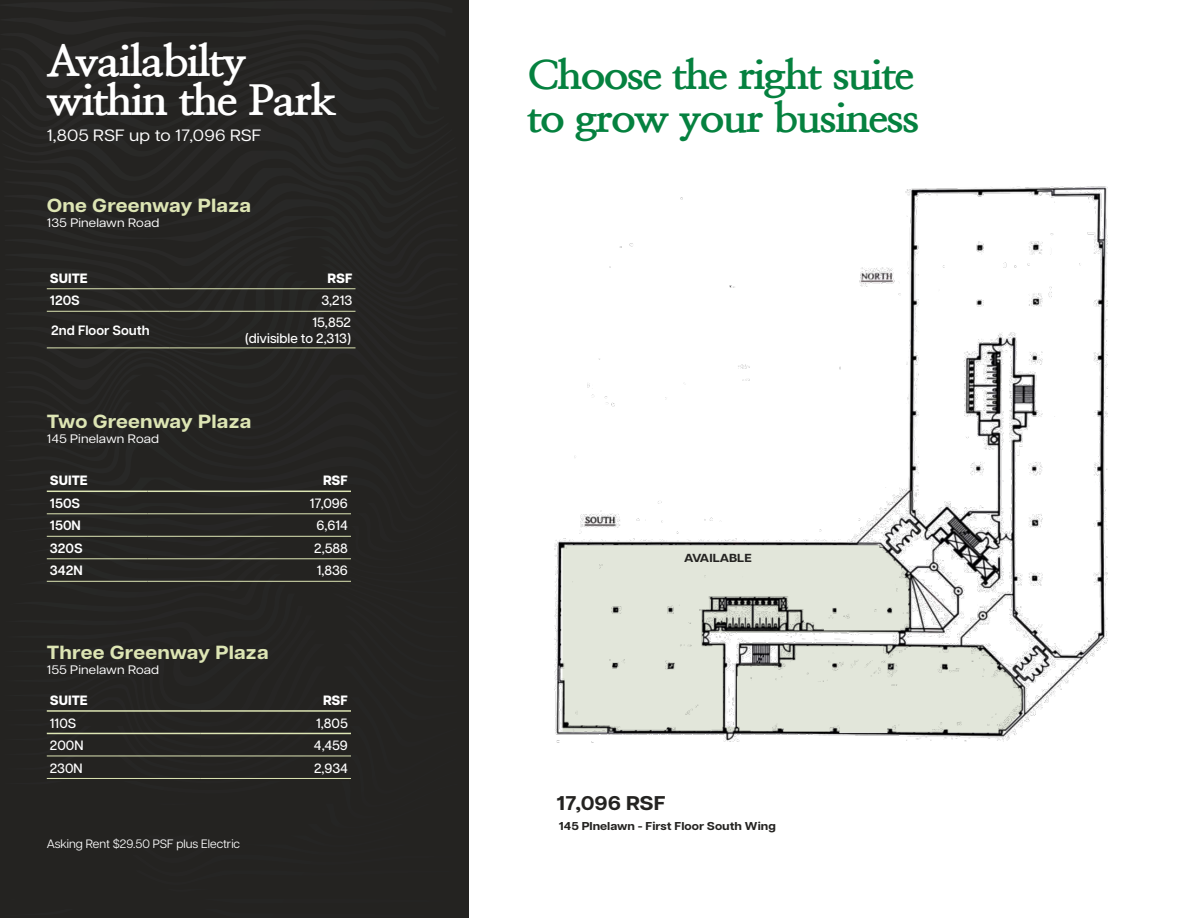
<style>
.page{position:relative;width:1188px;height:918px;background:#fff}
.page>*{position:absolute;margin:0;border:0;box-sizing:border-box;transform-origin:0 0}
.t1{font:800 41.85px "Nanum Myeongjo";letter-spacing:-.03em;color:#fff;scale:1.1 1}
.t2{font:800 39.6px "Nanum Myeongjo";letter-spacing:-.03em;color:#05813f;scale:1.1 1}
.t3{font:700 19.8px "Articulat CF";color:#242321;scale:1.1 1}
.t4{font:700 19.05px "Articulat CF";letter-spacing:.01em;color:#dde5b4;scale:1.1 1}
.t5{font:16.35px "Articulat CF";letter-spacing:.01em;color:#fff;scale:1.1 1}
.t6{font:500 13.5px "Articulat CF";color:#fff}
.t7{font:600 13.5px "Articulat CF";color:#fff}
.t8{font:800 13.5px "Articulat CF";color:#fff}
.t9{font:12.3px "Articulat CF";letter-spacing:.01em;color:#fff;scale:1.1 1}
.t10{font:12.15px "Articulat CF";color:#fff}
.t11{font:700 11.7px "Articulat CF";color:#242321;scale:1.1 1}
.t12{font:700 11.4px "Articulat CF";color:#242321;scale:1.1 1}
</style>
<div class="page">
<img style="left:554px;top:186px;width:554px;height:557px">
<div style="left:0;top:0;width:469px;height:918px;background:#242321"></div>
<svg style="left:46px;top:288px;width:310px;height:491px"></svg>
<hr style="left:47px;top:288px;width:122px;height:1px;background:#dde5b4">
<hr style="left:169px;top:288px;width:187px;height:1px;background:#dde5b4">
<hr style="left:47px;top:311px;width:122px;height:1px;background:#dde5b4">
<hr style="left:169px;top:311px;width:187px;height:1px;background:#dde5b4">
<hr style="left:47px;top:348px;width:122px;height:1px;background:#dde5b4">
<hr style="left:169px;top:348px;width:187px;height:1px;background:#dde5b4">
<hr style="left:47px;top:778px;width:153px;height:1px;background:#dde5b4">
<hr style="left:200px;top:778px;width:151px;height:1px;background:#dde5b4">
<hr style="left:47px;top:710px;width:153px;height:2px;background:#dde5b4">
<hr style="left:200px;top:710px;width:151px;height:2px;background:#dde5b4">
<hr style="left:47px;top:733px;width:153px;height:1px;background:#dde5b4">
<hr style="left:200px;top:733px;width:151px;height:1px;background:#dde5b4">
<hr style="left:47px;top:756px;width:153px;height:1px;background:#dde5b4">
<hr style="left:200px;top:756px;width:151px;height:1px;background:#dde5b4">
<svg style="left:563px;top:545px;width:459px;height:188px;fill:#e2e6da"></svg>
<hr style="left:47px;top:536px;width:101px;height:1px;background:#dde5b4">
<hr style="left:148px;top:536px;width:203px;height:1px;background:#dde5b4">
<hr style="left:47px;top:558px;width:101px;height:1px;background:#dde5b4">
<hr style="left:148px;top:558px;width:203px;height:1px;background:#dde5b4">
<hr style="left:47px;top:581px;width:101px;height:1px;background:#dde5b4">
<hr style="left:148px;top:581px;width:203px;height:1px;background:#dde5b4">
<hr style="left:47px;top:491px;width:101px;height:1px;background:#dde5b4">
<hr style="left:148px;top:491px;width:203px;height:1px;background:#dde5b4">
<hr style="left:47px;top:513px;width:101px;height:1px;background:#dde5b4">
<hr style="left:148px;top:513px;width:203px;height:1px;background:#dde5b4">
<p class="t1" style="left:47px;top:36px;width:183px">Availabilty</p>
<p class="t1" style="left:47px;top:75px;width:265px">within the Park</p>
<p class="t5" style="left:47px;top:124px;width:197px">1,805 RSF up to 17,096 RSF</p>
<p class="t4" style="left:47px;top:192px;width:187px">One Greenway Plaza</p>
<p class="t9" style="left:47px;top:214px;width:104px">135 Pinelawn Road</p>
<p class="t8" style="left:50px;top:268px;width:39px">SUITE</p>
<p class="t8" style="left:328px;top:268px;width:26px">RSF</p>
<p class="t7" style="left:50px;top:291px;width:32px">120S</p>
<p class="t6" style="left:321px;top:291px;width:33px">3,213</p>
<p class="t7" style="left:51px;top:320px;width:100px">2nd Floor South</p>
<p class="t6" style="left:312px;top:312px;width:40px">15,852</p>
<p class="t6" style="left:245px;top:329px;width:107px">(divisible to 2,313)</p>
<p class="t4" style="left:47px;top:407px;width:188px">Two Greenway Plaza</p>
<p class="t9" style="left:47px;top:430px;width:104px">145 Pinelawn Road</p>
<p class="t8" style="left:50px;top:471px;width:39px">SUITE</p>
<p class="t8" style="left:323px;top:471px;width:26px">RSF</p>
<p class="t7" style="left:50px;top:493px;width:32px">150S</p>
<p class="t6" style="left:310px;top:493px;width:39px">17,096</p>
<p class="t7" style="left:50px;top:516px;width:32px">150N</p>
<p class="t6" style="left:317px;top:516px;width:33px">6,614</p>
<p class="t7" style="left:50px;top:538px;width:34px">320S</p>
<p class="t6" style="left:314px;top:538px;width:35px">2,588</p>
<p class="t7" style="left:50px;top:561px;width:34px">342N</p>
<p class="t6" style="left:317px;top:561px;width:33px">1,836</p>
<p class="t4" style="left:47px;top:639px;width:203px">Three Greenway Plaza</p>
<p class="t9" style="left:47px;top:661px;width:104px">155 Pinelawn Road</p>
<p class="t8" style="left:50px;top:690px;width:39px">SUITE</p>
<p class="t8" style="left:323px;top:690px;width:26px">RSF</p>
<p class="t6" style="left:50px;top:713px;width:28px">110S</p>
<p class="t6" style="left:316px;top:713px;width:33px">1,805</p>
<p class="t6" style="left:50px;top:736px;width:35px">200N</p>
<p class="t6" style="left:314px;top:736px;width:35px">4,459</p>
<p class="t6" style="left:50px;top:758px;width:34px">230N</p>
<p class="t6" style="left:314px;top:758px;width:35px">2,934</p>
<p class="t10" style="left:47px;top:835px;width:195px">Asking Rent $29.50 PSF plus Electric</p>
<p class="t2" style="left:528px;top:51px;width:353px">Choose the right suite</p>
<p class="t2" style="left:528px;top:94px;width:358px">to grow your business</p>
<p class="t11" style="left:684px;top:550px;width:63px">AVAILABLE</p>
<p class="t3" style="left:557px;top:789px;width:101px">17,096 RSF</p>
<p class="t12" style="left:559px;top:818px;width:199px">145 PInelawn - First Floor South Wing</p>
</div>
